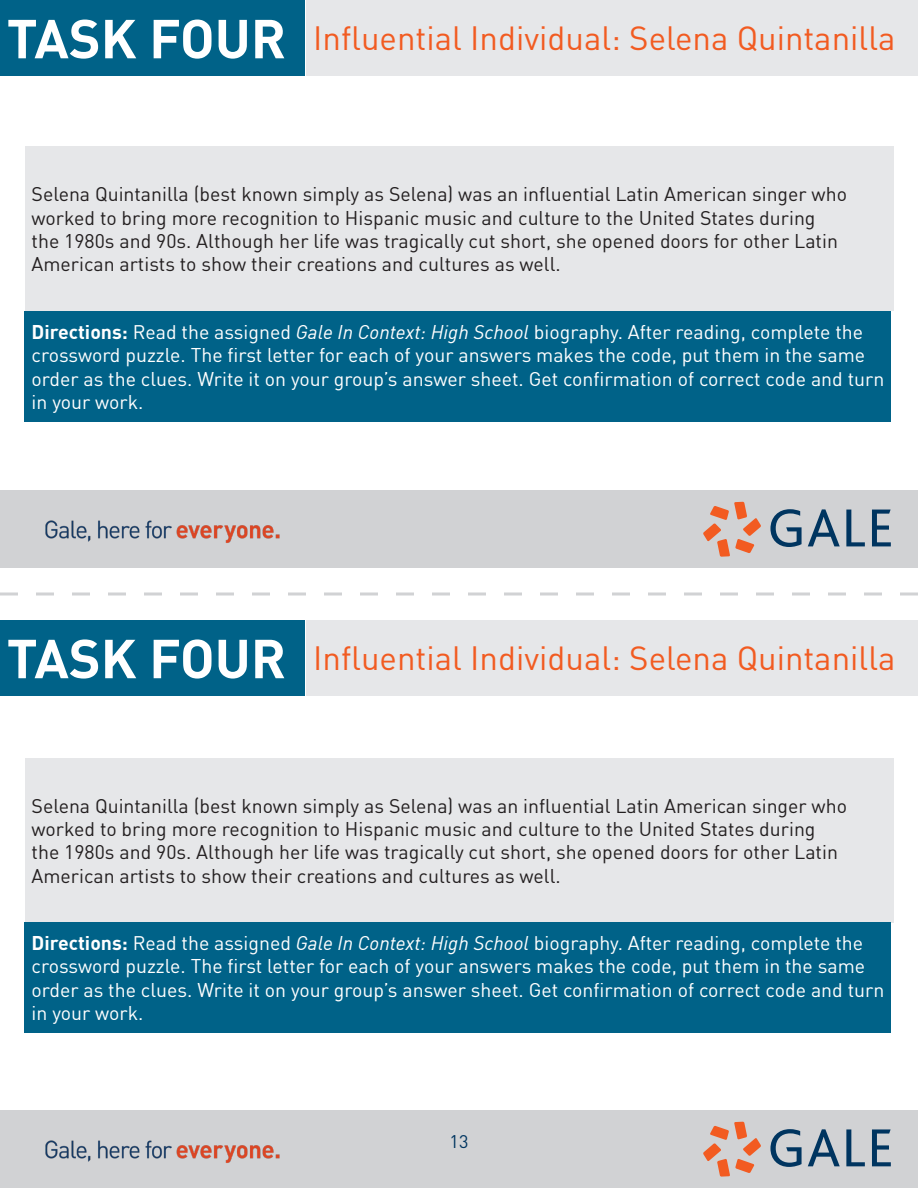
<style>
.page{position:relative;width:918px;height:1188px;background:#fff}
.page>*{position:absolute;margin:0;border:0;box-sizing:border-box;transform-origin:0 0}
.t1{font:700 54px "DIN";color:#fff}
.t2{font:33px "DIN";color:#f25b21}
.t3{font:19.5px/23.4px "DIN";color:#231f20}
.t4{font:19.5px/23.4px "DIN";color:#fff}
.t5{font:18px "DIN";color:#003560}
.s1{font-weight:700}
.s2{font-style:italic}
</style>
<div class="page">
<div style="left:0;top:1110px;width:918px;height:78px;background:#d1d2d4"></div>
<svg style="left:703px;top:1122px;width:58px;height:55px"></svg>
<svg style="left:770px;top:1129px;width:32px;height:38px"></svg>
<svg style="left:808px;top:1129px;width:32px;height:37px"></svg>
<svg style="left:846px;top:1129px;width:19px;height:37px"></svg>
<svg style="left:872px;top:1129px;width:19px;height:37px"></svg>
<img style="left:45px;top:1140px;width:235px;height:23px">
<div style="left:0;top:0;width:305px;height:76px;background:#006288"></div>
<div style="left:307px;top:0;width:611px;height:76px;background:#e6e7e9"></div>
<svg style="left:0;top:592px;width:918px;height:4px"></svg>
<div style="left:25px;top:147px;width:868px;height:164px;background:#e6e7e9"></div>
<div style="left:25px;top:311px;width:866px;height:111px;background:#006288"></div>
<div style="left:0;top:490px;width:918px;height:78px;background:#d1d2d4"></div>
<svg style="left:703px;top:502px;width:58px;height:55px"></svg>
<svg style="left:770px;top:509px;width:32px;height:38px"></svg>
<svg style="left:808px;top:509px;width:32px;height:37px"></svg>
<svg style="left:846px;top:510px;width:19px;height:36px"></svg>
<svg style="left:872px;top:510px;width:19px;height:36px"></svg>
<img style="left:45px;top:520px;width:235px;height:23px">
<div style="left:0;top:620px;width:305px;height:76px;background:#006288"></div>
<div style="left:307px;top:620px;width:611px;height:76px;background:#e6e7e9"></div>
<div style="left:25px;top:758px;width:868px;height:164px;background:#e6e7e9"></div>
<div style="left:25px;top:922px;width:866px;height:110px;background:#006288"></div>
<p class="t1" style="left:7px;top:4px;width:281px">TASK FOUR</p>
<p class="t2" style="left:313px;top:18px;width:584px">Influential Individual: Selena Quintanilla</p>
<p class="t3" style="left:32px;top:182px;width:817px">Selena Quintanilla (best known simply as Selena) was an influential Latin American singer who worked to bring more recognition to Hispanic music and culture to the United States during the 1980s and 90s. Although her life was tragically cut short, she opened doors for other Latin American artists to show their creations and cultures as well.</p>
<p class="t4" style="left:32px;top:320px;width:854px"><span class="s1">Directions:</span> Read the assigned <span class="s2">Gale In Context: High School</span> biography. After reading, complete the crossword puzzle. The first letter for each of your answers makes the code, put them in the same order as the clues. Write it on your group’s answer sheet. Get confirmation of correct code and turn in your work.</p>
<p class="t1" style="left:7px;top:623px;width:281px">TASK FOUR</p>
<p class="t2" style="left:313px;top:638px;width:584px">Influential Individual: Selena Quintanilla</p>
<p class="t3" style="left:32px;top:793px;width:817px">Selena Quintanilla (best known simply as Selena) was an influential Latin American singer who worked to bring more recognition to Hispanic music and culture to the United States during the 1980s and 90s. Although her life was tragically cut short, she opened doors for other Latin American artists to show their creations and cultures as well.</p>
<p class="t4" style="left:32px;top:931px;width:854px"><span class="s1">Directions:</span> Read the assigned <span class="s2">Gale In Context: High School</span> biography. After reading, complete the crossword puzzle. The first letter for each of your answers makes the code, put them in the same order as the clues. Write it on your group’s answer sheet. Get confirmation of correct code and turn in your work.</p>
<p class="t5" style="left:450px;top:1130px;width:20px">13</p>
</div>
